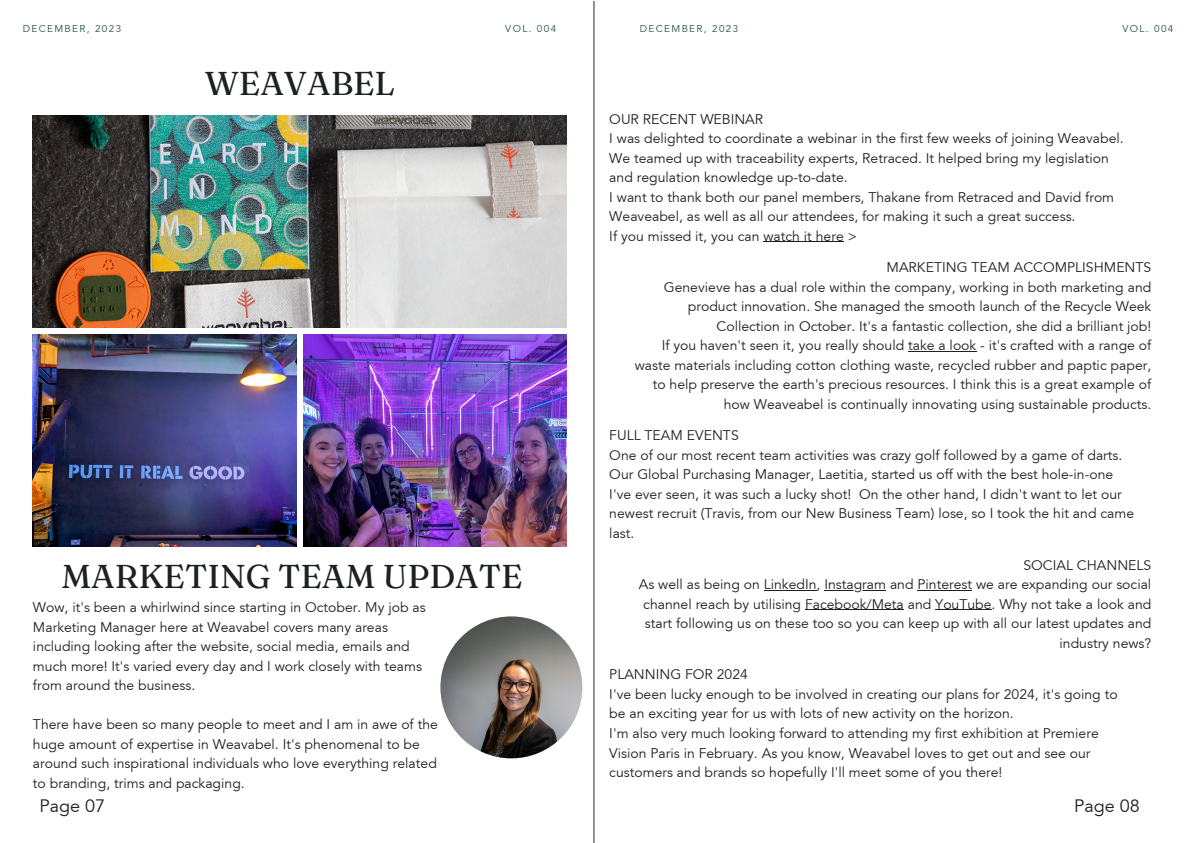
<style>
.page{position:relative;width:1191px;height:843px;background:#fff}
.page>*{position:absolute;margin:0;border:0;box-sizing:border-box;transform-origin:0 0}
.t1{font:33px "Fraunces 9 pt";color:#1e2121}
.t2{font:18px "Avenir";color:#1e2121}
.t3{font:14px/19.5px "Avenir";color:#1e2121}
.t4{font:9.9px "Avenir";letter-spacing:.14em;color:#264d4d}
</style>
<div class="page">
<img style="left:33px;top:116px;width:533px;height:211px">
<img style="left:33px;top:335px;width:263px;height:211px">
<img style="left:304px;top:335px;width:262px;height:211px">
<svg style="left:594px;top:2px;width:1px;height:840px"></svg>
<img style="left:440px;top:616px;width:142px;height:142px;border-radius:50%">
<hr style="left:763px;top:241px;width:80px;height:1px;background:#1e2121">
<hr style="left:908px;top:351px;width:68px;height:1px;background:#1e2121">
<hr style="left:763px;top:589px;width:53px;height:1px;background:#1e2121">
<hr style="left:824px;top:589px;width:62px;height:1px;background:#1e2121">
<hr style="left:917px;top:589px;width:55px;height:1px;background:#1e2121">
<hr style="left:805px;top:609px;width:98px;height:1px;background:#1e2121">
<hr style="left:935px;top:609px;width:56px;height:1px;background:#1e2121">
<p class="t4" style="left:23px;top:23px;width:100px">DECEMBER, 2023</p>
<p class="t4" style="left:505px;top:23px;width:53px">VOL. 004</p>
<p class="t4" style="left:639px;top:23px;width:100px">DECEMBER, 2023</p>
<p class="t4" style="left:1122px;top:23px;width:53px">VOL. 004</p>
<p class="t1" style="left:205px;top:63px;width:191px">WEAVABEL</p>
<p class="t1" style="left:62px;top:555px;width:462px">MARKETING TEAM UPDATE</p>
<p class="t3" style="left:33px;top:598px;width:394px">Wow, it's been a whirlwind since starting in October. My job as Marketing Manager here at Weavabel covers many areas including looking after the website, social media, emails and much more! It's varied every day and I work closely with teams from around the business.</p>
<p class="t3" style="left:33px;top:715px;width:406px">There have been so many people to meet and I am in awe of the huge amount of expertise in Weavabel. It's phenomenal to be around such inspirational individuals who love everything related to branding, trims and packaging.</p>
<p class="t3" style="left:609px;top:109px;width:155px">OUR RECENT WEBINAR</p>
<p class="t3" style="left:609px;top:129px;width:516px">I was delighted to coordinate a webinar in the first few weeks of joining Weavabel.<br>We teamed up with traceability experts, Retraced. It helped bring my legislation and regulation knowledge up-to-date.</p>
<p class="t3" style="left:609px;top:187px;width:506px">I want to thank both our panel members, Thakane from Retraced and David from<br>Weaveabel, as well as all our attendees, for making it such a great success.</p>
<p class="t3" style="left:609px;top:226px;width:249px">If you missed it, you can watch it here &gt;</p>
<p class="t3" style="left:886px;top:258px;width:266px">MARKETING TEAM ACCOMPLISHMENTS</p>
<p class="t3" style="left:663px;top:277px;width:489px;text-align:right">Genevieve has a dual role within the company, working in both marketing and product innovation. She managed the smooth launch of the Recycle Week<br>Collection in October. It's a fantastic collection, she did a brilliant job!</p>
<p class="t3" style="left:634px;top:336px;width:518px;text-align:right">If you haven't seen it, you really should take a look - it's crafted with a range of waste materials including cotton clothing waste, recycled rubber and paptic paper, to help preserve the earth's precious resources. I think this is a great example of how Weaveabel is continually innovating using sustainable products.</p>
<p class="t3" style="left:609px;top:426px;width:131px">FULL TEAM EVENTS</p>
<p class="t3" style="left:609px;top:445px;width:526px">One of our most recent team activities was crazy golf followed by a game of darts.<br>Our Global Purchasing Manager, Laetitia, started us off with the best hole-in-one I've ever seen, it was such a lucky shot! On the other hand, I didn't want to let our newest recruit (Travis, from our New Business Team) lose, so I took the hit and came last.</p>
<p class="t3" style="left:1023px;top:555px;width:129px">SOCIAL CHANNELS</p>
<p class="t3" style="left:638px;top:574px;width:514px;text-align:right">As well as being on LinkedIn, Instagram and Pinterest we are expanding our social channel reach by utilising Facebook/Meta and YouTube. Why not take a look and start following us on these too so you can keep up with all our latest updates and industry news?</p>
<p class="t3" style="left:609px;top:665px;width:140px">PLANNING FOR 2024</p>
<p class="t3" style="left:609px;top:684px;width:510px">I've been lucky enough to be involved in creating our plans for 2024, it's going to be an exciting year for us with lots of new activity on the horizon.</p>
<p class="t3" style="left:609px;top:723px;width:491px">I'm also very much looking forward to attending my first exhibition at Premiere<br>Vision Paris in February. As you know, Weavabel loves to get out and see our customers and brands so hopefully I'll meet some of you there!</p>
<p class="t2" style="left:39px;top:795px;width:67px">Page 07</p>
<p class="t2" style="left:1074px;top:795px;width:67px">Page 08</p>
</div>
